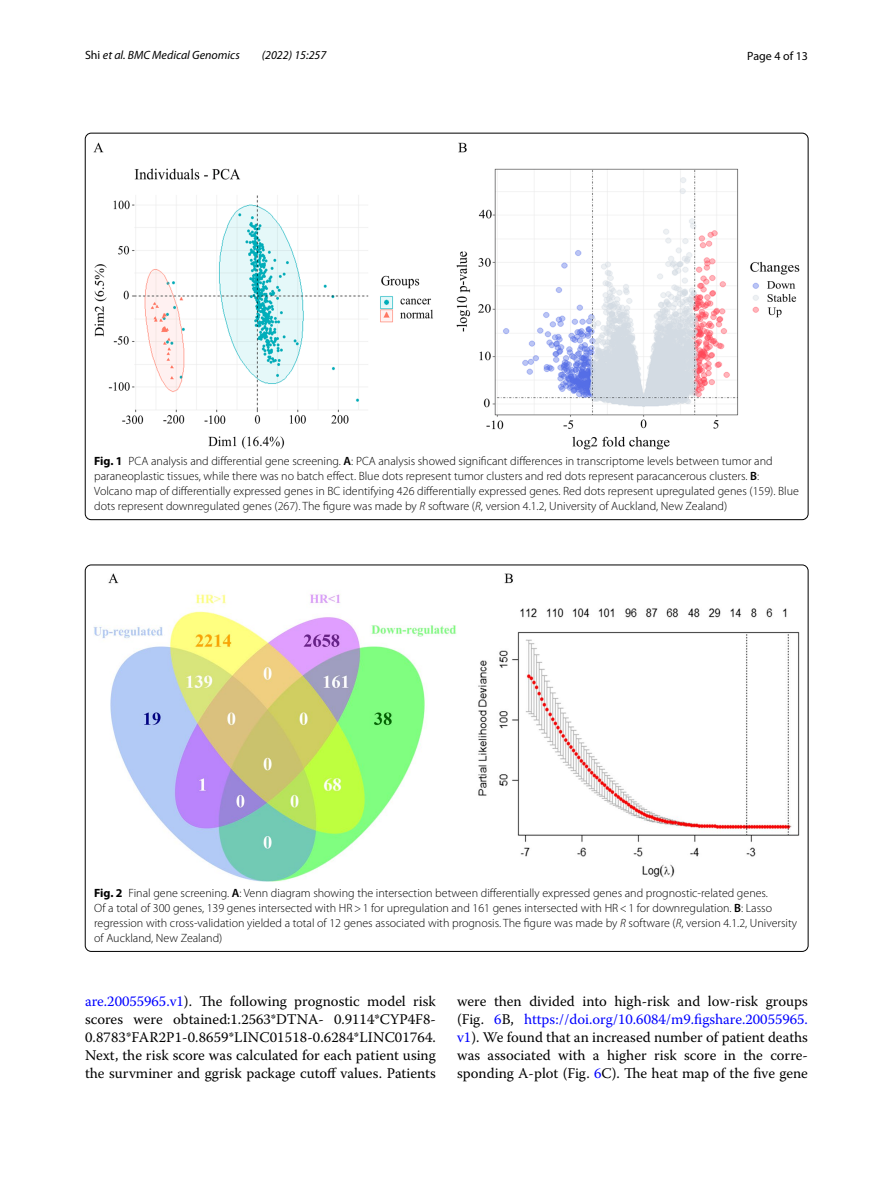
<style>
.page{position:relative;width:893px;height:1187px;background:#fff}
.page>*{position:absolute;margin:0;border:0;box-sizing:border-box;transform-origin:0 0}
.t1{font:14.7px/18px "Warnock Pro";color:#000;text-align:justify}
.t2{font:300 12px/15px "Myriad Pro";color:#000}
.t3{font:italic 12px "Myriad Pro";color:#000}
.t4{font:12px "Myriad Pro";color:#000}
.s1{font-style:normal}
.s2{font-weight:700}
.s3{font-weight:600}
.s4{font-style:italic}
.s5{color:#00f}
</style>
<div class="page">
<img style="left:94px;top:142px;width:706px;height:307px">
<img style="left:94px;top:574px;width:706px;height:307px">
<p class="t3" style="left:85px;top:48px;width:156px"><span class="s1">Shi</span> et al. BMC Medical Genomics</p>
<p class="t3" style="left:262px;top:48px;width:66px">(2022) 15:257</p>
<p class="t4" style="left:747px;top:48px;width:62px">Page 4 of 13</p>
<p class="t2" style="left:94px;top:453px;width:706px"><span class="s2">Fig. 1</span> PCA analysis and differential gene screening. <span class="s3">A</span>: PCA analysis showed significant differences in transcriptome levels between tumor and paraneoplastic tissues, while there was no batch effect. Blue dots represent tumor clusters and red dots represent paracancerous clusters. <span class="s3">B</span>:<br>Volcano map of differentially expressed genes in BC identifying 426 differentially expressed genes. Red dots represent upregulated genes (159). Blue dots represent downregulated genes (267). The figure was made by <span class="s4">R</span> software (<span class="s4">R</span>, version 4.1.2, University of Auckland, New Zealand)</p>
<p class="t2" style="left:94px;top:885px;width:704px"><span class="s2">Fig. 2</span> Final gene screening. <span class="s3">A</span>: Venn diagram showing the intersection between differentially expressed genes and prognostic-related genes.<br>Of a total of 300 genes, 139 genes intersected with HR&gt;1 for upregulation and 161 genes intersected with HR&lt;1 for downregulation. <span class="s3">B</span>: Lasso regression with cross-validation yielded a total of 12 genes associated with prognosis. The figure was made by <span class="s4">R</span> software (<span class="s4">R</span>, version 4.1.2, University of Auckland, New Zealand)</p>
<p class="t1" style="left:85px;top:991px;width:352px"><span class="s5">are.20055965.v1</span>). The following prognostic model risk scores were obtained:1.2563*DTNA- 0.9114*CYP4F8- 0.8783*FAR2P1-0.8659*LINC01518-0.6284*LINC01764.<br>Next, the risk score was calculated for each patient using the survminer and ggrisk package cutoff values. Patients</p>
<p class="t1" style="left:457px;top:991px;width:352px">were then divided into high-risk and low-risk groups (Fig. <span class="s5">6</span>B, <span class="s5">https://doi.org/10.6084/m9.figshare.20055965. v1</span>). We found that an increased number of patient deaths was associated with a higher risk score in the corre&shy;sponding A-plot (Fig. <span class="s5">6</span>C). The heat map of the five gene</p>
</div>
